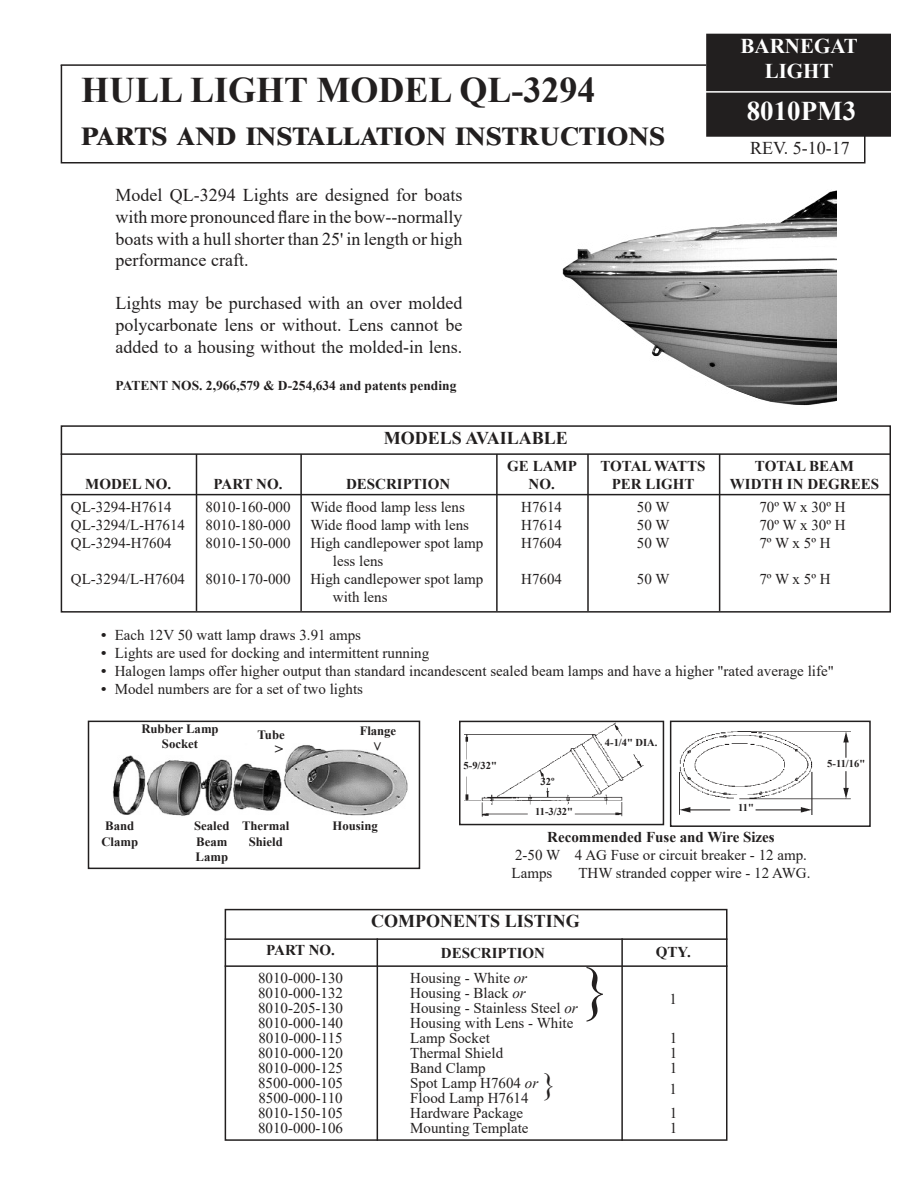
<style>
.page{position:relative;width:918px;height:1188px;background:#fff}
.page>*{position:absolute;margin:0;border:0;box-sizing:border-box;transform-origin:0 0}
.t1{font:60px "Times New Roman";color:#221f1f}
.t2{font:700 36px/43.2px "Times New Roman";color:#221f1f}
.t3{font:30px "Times New Roman";color:#221f1f}
.t4{font:700 27px "Times New Roman";color:#fff}
.t5{font:700 21px/25.2px "Times New Roman";color:#fff;text-align:center}
.t6{font:18px/21.6px "Times New Roman";color:#221f1f;text-align:justify}
.t7{font:700 18px "Times New Roman";color:#221f1f}
.t8{font:15px/15px "Times New Roman";color:#221f1f;text-align:justify}
.t9{font:700 15px/18px "Times New Roman";color:#221f1f;text-align:center}
.t10{font:700 13.5px "Times New Roman";color:#221f1f}
.t11{font:700 12.75px/15.3px "Times New Roman";color:#221f1f;text-align:center}
.t12{font:700 10.5px "Times New Roman";color:#221f1f}
.s1{font-weight:700}
.s2{font-style:italic}
</style>
<div class="page">
<img style="left:112px;top:745px;width:296px;height:71px">
<div style="left:707px;top:34px;width:183px;height:102px;background:#221f1f"></div>
<div style="left:706px;top:34px;width:185px;height:103px;border:2px solid #221f1f"></div>
<hr style="left:61px;top:162px;width:803px;height:1px;background:#221f1f">
<hr style="left:705px;top:91px;width:186px;height:2px;background:#fff">
<hr style="left:61px;top:65px;width:1px;height:97px;background:#221f1f">
<hr style="left:61px;top:64px;width:645px;height:2px;background:#221f1f">
<hr style="left:864px;top:128px;width:2px;height:35px;background:#221f1f">
<div style="left:61px;top:425px;width:830px;height:188px;border:2px solid #221f1f"></div>
<hr style="left:61px;top:453px;width:830px;height:2px;background:#221f1f">
<hr style="left:61px;top:494px;width:830px;height:1px;background:#221f1f">
<hr style="left:719px;top:454px;width:1px;height:157px;background:#221f1f">
<hr style="left:587px;top:454px;width:2px;height:157px;background:#221f1f">
<hr style="left:496px;top:454px;width:2px;height:157px;background:#221f1f">
<hr style="left:300px;top:454px;width:2px;height:157px;background:#221f1f">
<hr style="left:196px;top:454px;width:1px;height:157px;background:#221f1f">
<div style="left:670px;top:721px;width:201px;height:106px;border:2px solid #221f1f"></div>
<img style="left:464px;top:724px;width:180px;height:93px">
<div style="left:459px;top:721px;width:205px;height:104px;border:2px solid #221f1f"></div>
<div style="left:88px;top:721px;width:332px;height:148px;border:2px solid #221f1f"></div>
<hr style="left:225px;top:965px;width:503px;height:2px;background:#221f1f">
<hr style="left:377px;top:938px;width:1px;height:203px;background:#221f1f">
<hr style="left:621px;top:938px;width:2px;height:203px;background:#221f1f">
<div style="left:225px;top:909px;width:503px;height:232px;border:2px solid #221f1f"></div>
<hr style="left:225px;top:938px;width:503px;height:2px;background:#221f1f">
<img style="left:562px;top:190px;width:275px;height:216px">
<img style="left:679px;top:731px;width:172px;height:84px">
<h2 class="t2" style="left:81px;top:72px;width:586px">HULL LIGHT MODEL QL-3294 parts and installation instructions</h2>
<p class="t6" style="left:116px;top:184px;width:348px">Model QL-3294 Lights are designed for boats with more pronounced flare in the bow--normally boats with a hull shorter than 25' in length or high performance craft.</p>
<p class="t6" style="left:116px;top:292px;width:348px">Lights may be purchased with an over molded polycarbonate lens or without. Lens cannot be added to a housing without the molded-in lens.</p>
<p class="t10" style="left:116px;top:381px;width:342px">PATENT NOS. 2,966,579 &amp; D-254,634 and patents pending</p>
<p class="t7" style="left:384px;top:432px;width:185px">MODELS AVAILABLE</p>
<h3 class="t5" style="left:741px;top:36px;width:119px">BARNEGAT<br>LIGHT</h3>
<h3 class="t4" style="left:747px;top:101px;width:111px">8010PM3</h3>
<p class="t6" style="left:750px;top:137px;width:101px">REV. 5-10-17</p>
<p class="t9" style="left:85px;top:476px;width:87px">MODEL NO.</p>
<p class="t8" style="left:71px;top:499px;width:116px;line-height:18px;text-align:left">QL-3294-H7614<br>QL-3294/L-H7614<br>QL-3294-H7604</p>
<p class="t8" style="left:71px;top:573px;width:116px">QL-3294/L-H7604</p>
<p class="t9" style="left:214px;top:476px;width:70px">PART NO.</p>
<p class="t9" style="left:346px;top:476px;width:106px">DESCRIPTION</p>
<p class="t8" style="left:206px;top:499px;width:86px;line-height:18px">8010-160-000<br>8010-180-000<br>8010-150-000</p>
<p class="t8" style="left:206px;top:573px;width:86px">8010-170-000</p>
<p class="t8" style="left:310px;top:499px;width:156px">Wide flood lamp less lens</p>
<p class="t8" style="left:310px;top:517px;width:160px">Wide flood lamp with lens</p>
<p class="t8" style="left:310px;top:535px;width:174px">High candlepower spot lamp</p>
<p class="t8" style="left:333px;top:553px;width:52px">less lens</p>
<p class="t8" style="left:310px;top:571px;width:174px">High candlepower spot lamp</p>
<p class="t8" style="left:333px;top:589px;width:56px">with lens</p>
<p class="t9" style="left:507px;top:458px;width:71px">GE LAMP<br>NO.</p>
<p class="t9" style="left:600px;top:458px;width:107px">TOTAL WATTS<br>PER LIGHT</p>
<p class="t9" style="left:730px;top:458px;width:151px">TOTAL BEAM<br>WIDTH IN DEGREES</p>
<p class="t8" style="left:637px;top:499px;width:34px;line-height:18px">50 W 50 W 50 W</p>
<p class="t8" style="left:637px;top:573px;width:34px">50 W</p>
<p class="t8" style="left:521px;top:499px;width:42px;line-height:18px">H7614<br>H7614<br>H7604</p>
<p class="t8" style="left:521px;top:573px;width:42px">H7604</p>
<p class="t8" style="left:759px;top:499px;width:88px;line-height:18px">70º W x 30º H 70º W x 30º H 7º W x 5º H</p>
<p class="t8" style="left:759px;top:573px;width:73px">7º W x 5º H</p>
<p class="t8" style="left:101px;top:627px;width:261px"><span class="s1">•</span> Each 12V 50 watt lamp draws 3.91 amps</p>
<p class="t8" style="left:101px;top:645px;width:330px"><span class="s1">•</span> Lights are used for docking and intermittent running</p>
<p class="t8" style="left:101px;top:663px;width:734px"><span class="s1">•</span> Halogen lamps offer higher output than standard incandescent sealed beam lamps and have a higher "rated average life"</p>
<p class="t8" style="left:101px;top:681px;width:263px"><span class="s1">•</span> Model numbers are for a set of two lights</p>
<p class="t11" style="left:141px;top:722px;width:79px">Rubber Lamp<br>Socket</p>
<p class="t11" style="left:258px;top:729px;width:29px">Tube</p>
<p class="t11" style="left:360px;top:724px;width:38px">Flange</p>
<p class="t9" style="left:275px;top:742px;width:10px">&gt;</p>
<p class="t9" style="left:385px;top:742px;width:10px;rotate:90deg">&gt;</p>
<p class="t11" style="left:101px;top:820px;width:38px">Band<br>Clamp</p>
<p class="t11" style="left:194px;top:820px;width:37px;text-align:left">Sealed<br>Beam<br>Lamp</p>
<p class="t11" style="left:242px;top:820px;width:49px">Thermal<br>Shield</p>
<p class="t11" style="left:332px;top:820px;width:47px">Housing</p>
<p class="t12" style="left:605px;top:739px;width:54px">4-1/4" DIA.</p>
<p class="t12" style="left:464px;top:762px;width:35px">5-9/32"</p>
<p class="t12" style="left:827px;top:760px;width:39px">5-11/16"</p>
<p class="t12" style="left:738px;top:803px;width:17px">11"</p>
<p class="t12" style="left:541px;top:778px;width:15px">32º</p>
<p class="t12" style="left:535px;top:808px;width:39px">11-3/32"</p>
<p class="t9" style="left:547px;top:830px;width:229px">Recommended Fuse and Wire Sizes</p>
<p class="t8" style="left:512px;top:846px;width:297px;line-height:18px">2-50 W 4 AG Fuse or circuit breaker - 12 amp.<br>Lamps</p>
<p class="t8" style="left:578px;top:865px;width:234px">THW stranded copper wire - 12 AWG.</p>
<p class="t7" style="left:371px;top:915px;width:210px">COMPONENTS LISTING</p>
<p class="t9" style="left:266px;top:943px;width:70px">PART NO.</p>
<p class="t9" style="left:441px;top:945px;width:106px">DESCRIPTION</p>
<p class="t8" style="left:258px;top:971px;width:86px">8010-000-130<br>8010-000-132<br>8010-205-130<br>8010-000-140<br>8010-000-115<br>8010-000-120<br>8010-000-125<br>8500-000-105<br>8500-000-110<br>8010-150-105<br>8010-000-106</p>
<p class="t8" style="left:410px;top:970px;width:169px;text-align:left">Housing - White <span class="s2">or<br></span>Housing - Black <span class="s2">or<br></span>Housing - Stainless Steel <span class="s2">or<br></span>Housing with Lens - White<br>Lamp Socket<br>Thermal Shield<br>Band Clamp<br>Spot Lamp H7604 <span class="s2">or<br></span>Flood Lamp H7614<br>Hardware Package<br>Mounting Template</p>
<h3 class="t3" style="left:542px;top:1073px;width:16px">}</h3>
<h1 class="t1" style="left:581px;top:967px;width:30px">}</h1>
<p class="t9" style="left:656px;top:944px;width:36px">QTY.</p>
<p class="t8" style="left:670px;top:993px;width:9px">1</p>
<p class="t8" style="left:670px;top:1032px;width:9px">1<br>1<br>1</p>
<p class="t8" style="left:670px;top:1107px;width:9px">1<br>1</p>
<p class="t8" style="left:670px;top:1083px;width:9px">1</p>
</div>
